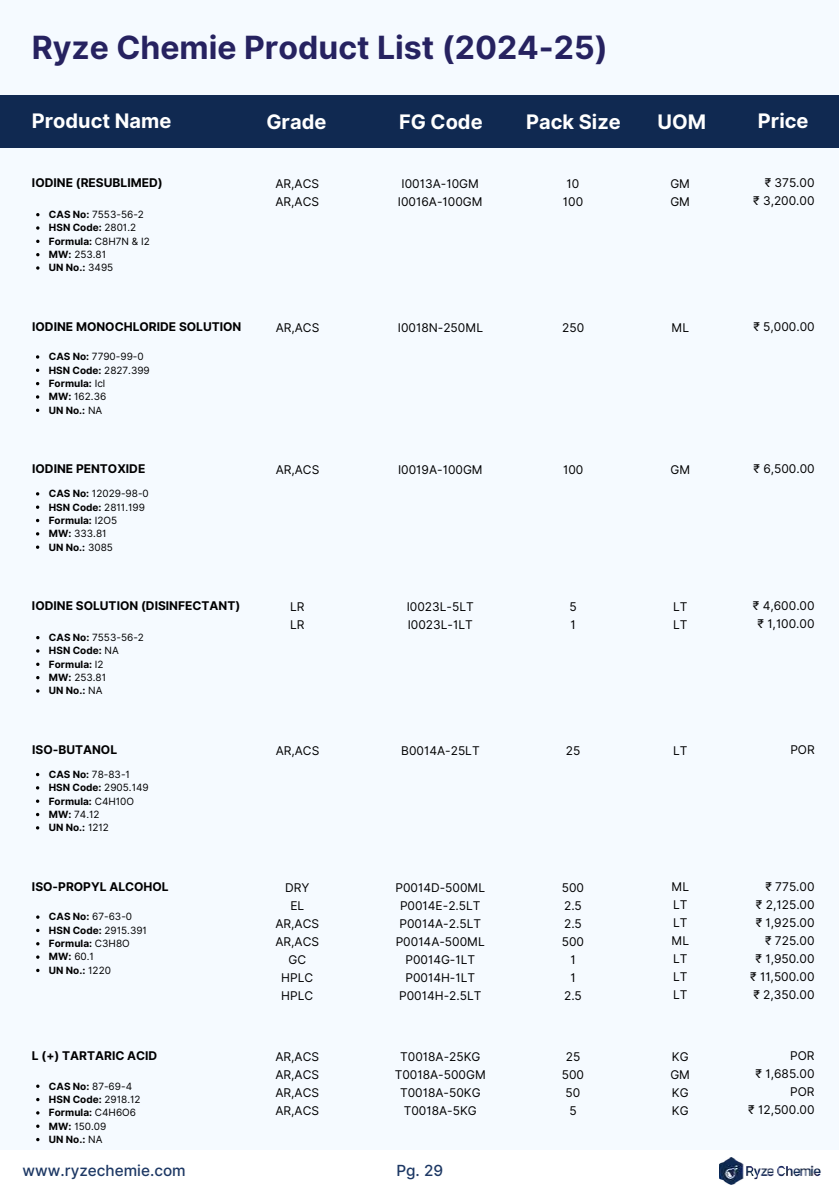
<style>
.page{position:relative;width:839px;height:1191px;background:#fff}
.page>*{position:absolute;margin:0;border:0;box-sizing:border-box;transform-origin:0 0}
.t1{font:700 32px "Inter";color:#262260}
.t2{font:700 20px "Inter";color:#fff}
.t3{font:500 15.4px "Inter";color:#1d3864}
.t4{font:12px/18px "Inter";color:#000;text-align:center}
.t5{font:700 12px "Inter";color:#000}
.t6{font:700 10px/13.4px "Inter";color:#000}
.t7{font:10px/13.4px "Inter";color:#000}
.s1{font-weight:700}
.s2{font-weight:400}
</style>
<div class="page">
<div style="left:0;top:0;width:838px;height:1191px;background:#f5faff"></div>
<div style="left:0;top:1150px;width:838px;height:41px;background:#fff"></div>
<img style="left:719px;top:1157px;width:102px;height:27px">
<div style="left:0;top:95px;width:838px;height:53px;background:#102951"></div>
<svg style="left:36px;top:226px;width:3px;height:4px"></svg>
<svg style="left:36px;top:266px;width:3px;height:4px"></svg>
<svg style="left:36px;top:355px;width:3px;height:4px"></svg>
<svg style="left:36px;top:395px;width:3px;height:4px"></svg>
<svg style="left:36px;top:492px;width:3px;height:4px"></svg>
<svg style="left:36px;top:532px;width:3px;height:4px"></svg>
<svg style="left:36px;top:649px;width:3px;height:4px"></svg>
<svg style="left:36px;top:689px;width:3px;height:4px"></svg>
<svg style="left:36px;top:786px;width:3px;height:4px"></svg>
<svg style="left:36px;top:826px;width:3px;height:4px"></svg>
<svg style="left:36px;top:915px;width:3px;height:4px"></svg>
<svg style="left:36px;top:955px;width:3px;height:4px"></svg>
<svg style="left:36px;top:1111px;width:3px;height:4px"></svg>
<h1 class="t1" style="left:32px;top:29px;width:577px">Ryze Chemie Product List (2024-25)</h1>
<h2 class="t2" style="left:32px;top:109px;width:141px">Product Name</h2>
<h2 class="t2" style="left:266px;top:110px;width:62px">Grade</h2>
<h2 class="t2" style="left:399px;top:110px;width:85px">FG Code</h2>
<h2 class="t2" style="left:526px;top:110px;width:96px">Pack Size</h2>
<h2 class="t2" style="left:657px;top:110px;width:50px">UOM</h2>
<h2 class="t2" style="left:757px;top:109px;width:52px">Price</h2>
<p class="t5" style="left:32px;top:175px;width:132px">IODINE (RESUBLIMED)</p>
<p class="t4" style="left:563px;top:175px;width:22px">10<br>100</p>
<p class="t4" style="left:275px;top:175px;width:45px;text-align:left">AR,ACS<br>AR,ACS</p>
<p class="t4" style="left:753px;top:174px;width:63px;text-align:right">₹ 375.00<br>₹ 3,200.00</p>
<p class="t4" style="left:398px;top:175px;width:86px">I0013A-10GM<br>I0016A-100GM</p>
<p class="t4" style="left:670px;top:174px;width:21px;text-align:left">GM<br>GM</p>
<p class="t7" style="left:49px;top:208px;width:102px"><span class="s1">CAS No:</span> 7553-56-2<br><span class="s1">HSN Code:</span> 2801.2<br><span class="s1">Formula:</span> C8H7N &amp; I2<br><span class="s1">MW:</span> 253.81<br><span class="s1">UN No.:</span> 3495</p>
<p class="t5" style="left:32px;top:319px;width:211px">IODINE MONOCHLORIDE SOLUTION</p>
<p class="t4" style="left:398px;top:319px;width:87px">I0018N-250ML</p>
<p class="t4" style="left:562px;top:319px;width:24px">250</p>
<p class="t4" style="left:671px;top:318px;width:19px">ML</p>
<p class="t6" style="left:49px;top:350px;width:103px">CAS No: <span class="s2">7790-99-0<br></span>HSN Code: <span class="s2">2827.399<br></span>Formula: <span class="s2">Icl<br></span>MW: <span class="s2">162.36<br></span>UN No.: <span class="s2">NA</span></p>
<p class="t4" style="left:276px;top:319px;width:45px">AR,ACS</p>
<p class="t4" style="left:753px;top:317px;width:63px">₹ 5,000.00</p>
<p class="t5" style="left:32px;top:461px;width:115px">IODINE PENTOXIDE</p>
<p class="t4" style="left:398px;top:461px;width:86px">I0019A-100GM</p>
<p class="t4" style="left:563px;top:461px;width:22px">100</p>
<p class="t4" style="left:670px;top:461px;width:21px">GM</p>
<p class="t7" style="left:49px;top:487px;width:102px"><span class="s1">CAS No:</span> 12029-98-0<br><span class="s1">HSN Code:</span> 2811.199<br><span class="s1">Formula:</span> I2O5<br><span class="s1">MW:</span> 333.81<br><span class="s1">UN No.:</span> 3085</p>
<p class="t4" style="left:276px;top:461px;width:45px">AR,ACS</p>
<p class="t4" style="left:753px;top:460px;width:63px">₹ 6,500.00</p>
<p class="t5" style="left:32px;top:598px;width:210px">IODINE SOLUTION (DISINFECTANT)</p>
<p class="t4" style="left:569px;top:598px;width:9px;text-align:left">5<br>1</p>
<p class="t4" style="left:290px;top:598px;width:16px;text-align:left">LR<br>LR</p>
<p class="t4" style="left:752px;top:597px;width:63px">₹ 4,600.00 ₹ 1,100.00</p>
<p class="t4" style="left:407px;top:598px;width:69px;text-align:left">I0023L-5LT<br>I0023L-1LT</p>
<p class="t4" style="left:673px;top:597px;width:16px;text-align:left">LT<br>LT</p>
<p class="t6" style="left:49px;top:631px;width:96px">CAS No: <span class="s2">7553-56-2<br></span>HSN Code: <span class="s2">NA<br></span>Formula: <span class="s2">I2<br></span>MW: <span class="s2">253.81<br></span>UN No.: <span class="s2">NA</span></p>
<p class="t5" style="left:32px;top:742px;width:86px">ISO-BUTANOL</p>
<p class="t4" style="left:401px;top:742px;width:80px">B0014A-25LT</p>
<p class="t4" style="left:566px;top:742px;width:16px">25</p>
<p class="t4" style="left:673px;top:741px;width:16px">LT</p>
<p class="t6" style="left:49px;top:768px;width:101px">CAS No: <span class="s2">78-83-1<br></span>HSN Code: <span class="s2">2905.149<br></span>Formula: <span class="s2">C4H10O<br></span>MW: <span class="s2">74.12<br></span>UN No.: <span class="s2">1212</span></p>
<p class="t4" style="left:276px;top:742px;width:45px">AR,ACS</p>
<p class="t4" style="left:790px;top:740px;width:26px">POR</p>
<p class="t5" style="left:32px;top:879px;width:138px">ISO-PROPYL ALCOHOL</p>
<p class="t4" style="left:562px;top:878px;width:24px">500<br>2.5<br>2.5<br>500<br>1<br>1<br>2.5</p>
<p class="t4" style="left:275px;top:878px;width:45px">DRY<br>EL<br>AR,ACS<br>AR,ACS<br>GC<br>HPLC<br>HPLC</p>
<p class="t4" style="left:750px;top:877px;width:66px;text-align:right">₹ 775.00<br>₹ 2,125.00 ₹ 1,925.00 ₹ 725.00<br>₹ 1,950.00 ₹ 11,500.00 ₹ 2,350.00</p>
<p class="t4" style="left:395px;top:878px;width:91px">P0014D-500ML<br>P0014E-2.5LT<br>P0014A-2.5LT<br>P0014A-500ML<br>P0014G-1LT<br>P0014H-1LT<br>P0014H-2.5LT</p>
<p class="t4" style="left:671px;top:878px;width:19px;text-align:left">ML<br>LT<br>LT<br>ML<br>LT<br>LT<br>LT</p>
<p class="t6" style="left:49px;top:910px;width:100px">CAS No: <span class="s2">67-63-0<br></span>HSN Code: <span class="s2">2915.391<br></span>Formula: <span class="s2">C3H8O<br></span>MW: <span class="s2">60.1<br></span>UN No.: <span class="s2">1220</span></p>
<p class="t5" style="left:32px;top:1048px;width:127px">L (+) TARTARIC ACID</p>
<p class="t4" style="left:562px;top:1048px;width:24px">25<br>500<br>50<br>5</p>
<p class="t4" style="left:275px;top:1048px;width:45px;text-align:justify">AR,ACS AR,ACS AR,ACS AR,ACS</p>
<p class="t4" style="left:748px;top:1046px;width:68px;text-align:right">POR<br>₹ 1,685.00<br>POR<br>₹ 12,500.00</p>
<p class="t4" style="left:394px;top:1048px;width:93px">T0018A-25KG<br>T0018A-500GM<br>T0018A-50KG<br>T0018A-5KG</p>
<p class="t4" style="left:670px;top:1047px;width:21px;text-align:left">KG<br>GM<br>KG<br>KG</p>
<p class="t6" style="left:49px;top:1079px;width:93px">CAS No: <span class="s2">87-69-4<br></span>HSN Code: <span class="s2">2918.12<br></span>Formula: <span class="s2">C4H6O6<br></span>MW: <span class="s2">150.09<br></span>UN No.: <span class="s2">NA</span></p>
<p class="t3" style="left:23px;top:1161px;width:165px">www.ryzechemie.com</p>
<p class="t3" style="left:396px;top:1161px;width:48px">Pg. 29</p>
</div>
